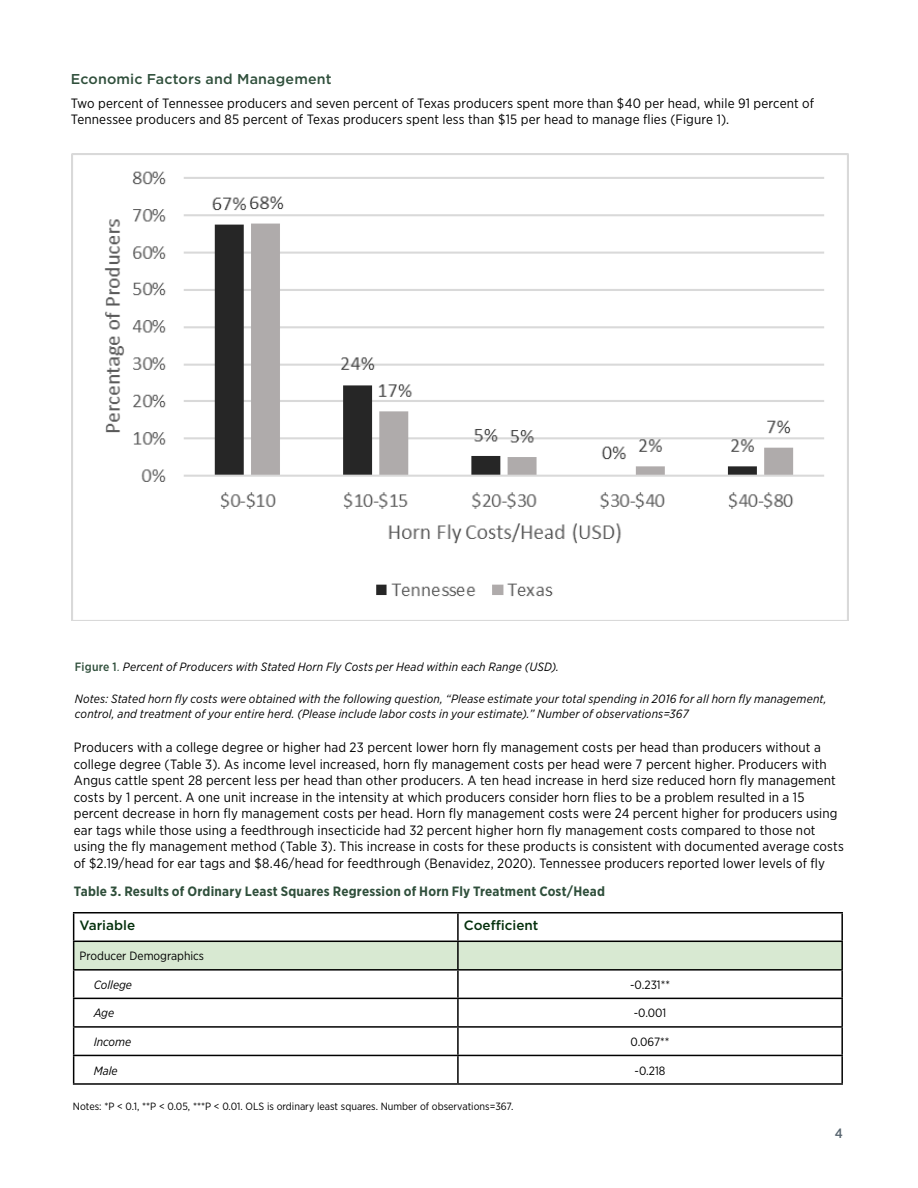
<style>
.page{position:relative;width:918px;height:1188px;background:#fff}
.page>*{position:absolute;margin:0;border:0;box-sizing:border-box;transform-origin:0 0}
.t1{font:500 14.25px "Gotham";letter-spacing:.01em;color:#2f4f3b}
.t2{font:13.5px/16.5px "Gotham Narrow";letter-spacing:.01em;color:#000}
.t3{font:700 13.5px "Gotham Narrow";letter-spacing:.015em;color:#2f4f3b}
.t4{font:500 13.5px "Gotham";color:#04300c}
.t5{font:500 13.5px "Gotham Narrow";color:#596670}
.t6{font:italic 12px/15px "Gotham Narrow";letter-spacing:.01em;color:#000}
.t7{font:12px "Gotham Narrow";color:#000}
.Footnote{font:10.5px "Gotham Narrow";color:#000}
.s1{font-weight:500;font-style:normal;color:#2f4f3b}
.s2{color:#2f4f3b}
</style>
<div class="page">
<img style="left:71px;top:154px;width:778px;height:467px">
<div style="left:74px;top:941px;width:384px;height:29px;background:#d8e9d2"></div>
<div style="left:458px;top:941px;width:384px;height:29px;background:#d8e9d2"></div>
<hr style="left:73px;top:912px;width:385px;height:2px;background:#000">
<hr style="left:458px;top:912px;width:385px;height:2px;background:#000">
<hr style="left:457px;top:914px;width:2px;height:27px;background:#000">
<hr style="left:841px;top:914px;width:2px;height:27px;background:#000">
<hr style="left:73px;top:941px;width:385px;height:1px;background:#000">
<hr style="left:458px;top:941px;width:385px;height:1px;background:#000">
<hr style="left:457px;top:942px;width:2px;height:27px;background:#000">
<hr style="left:841px;top:942px;width:2px;height:27px;background:#000">
<hr style="left:73px;top:969px;width:385px;height:2px;background:#000">
<hr style="left:458px;top:969px;width:385px;height:2px;background:#000">
<hr style="left:457px;top:971px;width:2px;height:27px;background:#000">
<hr style="left:841px;top:971px;width:2px;height:27px;background:#000">
<hr style="left:73px;top:998px;width:385px;height:1px;background:#000">
<hr style="left:458px;top:998px;width:385px;height:1px;background:#000">
<hr style="left:457px;top:999px;width:2px;height:27px;background:#000">
<hr style="left:841px;top:999px;width:2px;height:27px;background:#000">
<hr style="left:73px;top:1026px;width:385px;height:2px;background:#000">
<hr style="left:458px;top:1026px;width:385px;height:2px;background:#000">
<hr style="left:457px;top:1028px;width:2px;height:27px;background:#000">
<hr style="left:841px;top:1028px;width:2px;height:27px;background:#000">
<hr style="left:73px;top:1055px;width:385px;height:1px;background:#000">
<svg style="left:73px;top:914px;width:1px;height:169px"></svg>
<hr style="left:458px;top:1055px;width:385px;height:1px;background:#000">
<hr style="left:457px;top:1056px;width:2px;height:27px;background:#000">
<hr style="left:841px;top:1056px;width:2px;height:27px;background:#000">
<hr style="left:73px;top:1083px;width:385px;height:2px;background:#000">
<hr style="left:458px;top:1083px;width:385px;height:2px;background:#000">
<h3 class="t1" style="left:71px;top:70px;width:262px">Economic Factors and Management</h3>
<p class="t2" style="left:71px;top:94px;width:745px">Two percent of Tennessee producers and seven percent of Texas producers spent more than $40 per head, while 91 percent of<br>Tennessee producers and 85 percent of Texas producers spent less than $15 per head to manage flies (Figure 1).</p>
<p class="t6" style="left:75px;top:659px;width:486px"><span class="s1">Figure 1</span><span class="s2">.</span> Percent of Producers with Stated Horn Fly Costs per Head within each Range (USD).</p>
<p class="t6" style="left:75px;top:691px;width:753px">Notes: Stated horn fly costs were obtained with the following question, “Please estimate your total spending in 2016 for all horn fly management, control, and treatment of your entire herd. (Please include labor costs in your estimate).” Number of observations=367</p>
<p class="t2" style="left:74px;top:739px;width:772px">Producers with a college degree or higher had 23 percent lower horn fly management costs per head than producers without a college degree (Table 3). As income level increased, horn fly management costs per head were 7 percent higher. Producers with Angus cattle spent 28 percent less per head than other producers. A ten head increase in herd size reduced horn fly management costs by 1 percent. A one unit increase in the intensity at which producers consider horn flies to be a problem resulted in a 15 percent decrease in horn fly management costs per head. Horn fly management costs were 24 percent higher for producers using ear tags while those using a feedthrough insecticide had 32 percent higher horn fly management costs compared to those not using the fly management method (Table 3). This increase in costs for these products is consistent with documented average costs of $2.19/head for ear tags and $8.46/head for feedthrough (Benavidez, 2020). Tennessee producers reported lower levels of fly</p>
<p class="t3" style="left:74px;top:883px;width:533px">Table 3. Results of Ordinary Least Squares Regression of Horn Fly Treatment Cost/Head</p>
<p class="t4" style="left:80px;top:916px;width:57px">Variable</p>
<p class="t4" style="left:464px;top:916px;width:76px">Coefficient</p>
<p class="t7" style="left:80px;top:949px;width:126px">Producer Demographics</p>
<p class="t6" style="left:94px;top:977px;width:40px">College</p>
<p class="t7" style="left:630px;top:977px;width:41px">-0.231**</p>
<p class="t6" style="left:94px;top:1005px;width:22px">Age</p>
<p class="t7" style="left:634px;top:1006px;width:34px">-0.001</p>
<p class="t6" style="left:94px;top:1034px;width:39px">Income</p>
<p class="t7" style="left:631px;top:1034px;width:40px">0.067**</p>
<p class="t6" style="left:94px;top:1063px;width:25px">Male</p>
<p class="t7" style="left:635px;top:1063px;width:32px">-0.218</p>
<p class="Footnote" style="left:73px;top:1100px;width:442px">Notes: *P &lt; 0.1, **P &lt; 0.05, ***P &lt; 0.01. OLS is ordinary least squares. Number of observations=367.</p>
<p class="t5" style="left:835px;top:1125px;width:10px">4</p>
</div>
